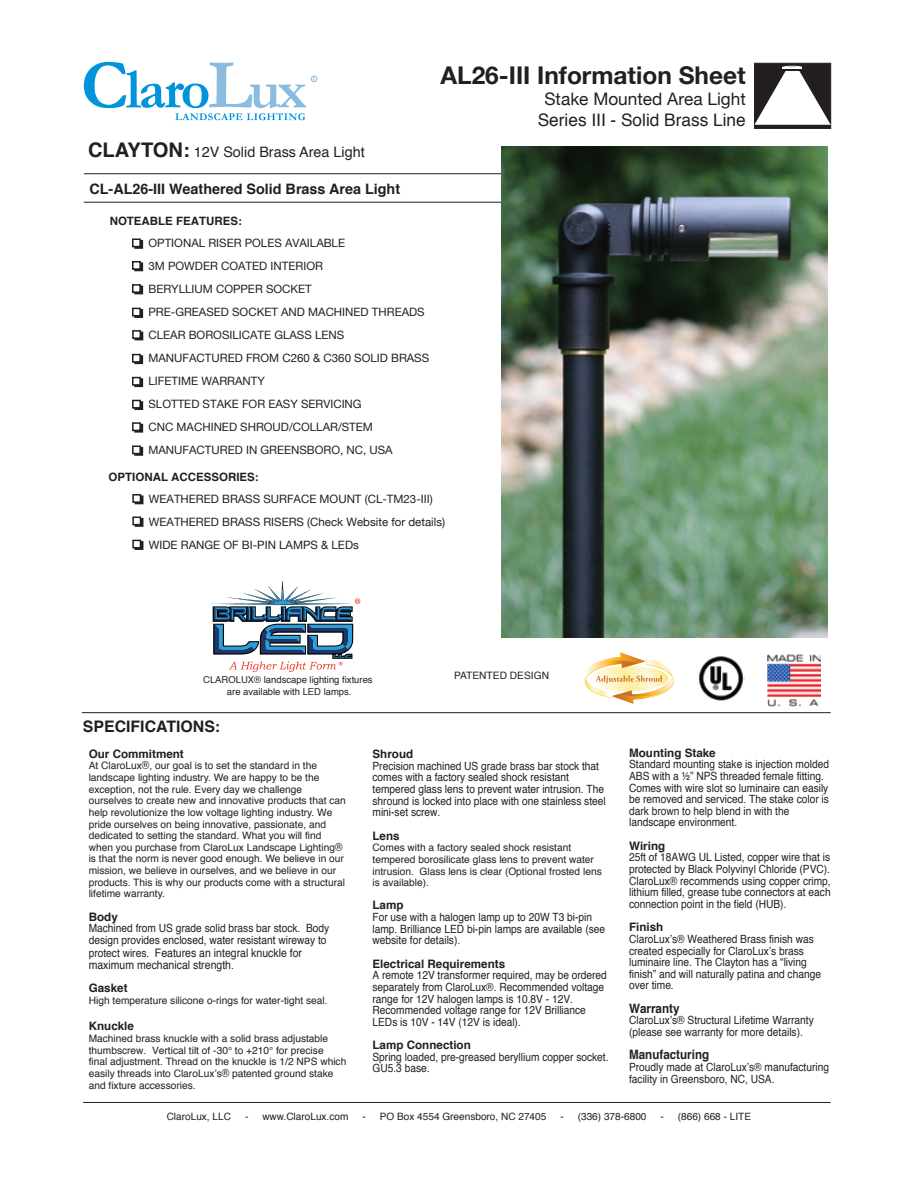
<style>
.page{position:relative;width:918px;height:1188px;background:#fff}
.page>*{position:absolute;margin:0;border:0;box-sizing:border-box;transform-origin:0 0}
.t1{font:700 24.45px "Helvetica Neue";color:#231f20}
.t2{font:17.25px "Helvetica";color:#231f20}
.t3{font:17.25px "Helvetica Neue";color:#231f20}
.t4{font:700 15.9px "Helvetica";color:#231f20}
.t5{font:700 14.4px "Helvetica";color:#231f20}
.t6{font:14.4px "Helvetica";color:#231f20}
.t7{font:700 12.9px "Helvetica";color:#231f20;scale:.9 1}
.t8{font:700 11.7px "Helvetica";color:#231f20}
.t9{font:11.7px/12.6px "Helvetica";color:#231f20;scale:.9 1}
.t10{font:11.55px/23px "Helvetica Neue";color:#231f20}
.t11{font:700 11.55px "Helvetica";color:#231f20}
.t12{font:11.25px/11.7px "Helvetica";color:#231f20;scale:.9 1}
.t13{font:10.2px/11.7px "Helvetica";color:#231f20}
.t14{font:10.05px "Helvetica";color:#231f20}
.t15{font:9.45px/11.6px "Helvetica";color:#231f20;text-align:center}
.t16{font:5.25px "Myriad";color:#8bbcdf}
.s1{font-weight:700;font-size:20.1px}
.s2{font-size:11.25px}
</style>
<div class="page">
<hr style="left:82px;top:712px;width:749px;height:1px;background:#231f20">
<hr style="left:83px;top:1102px;width:748px;height:1px;background:#231f20">
<svg style="left:84px;top:62px;width:233px;height:58px"></svg>
<img style="left:768px;top:654px;width:53px;height:53px">
<div style="left:135px;top:495px;width:8px;height:9px;background:#231f20"></div>
<div style="left:132px;top:494px;width:9px;height:9px;background:#fff;border:2px solid #231f20"></div>
<svg style="left:135px;top:518px;width:8px;height:9px"></svg>
<svg style="left:132px;top:517px;width:9px;height:8px"></svg>
<div style="left:135px;top:541px;width:8px;height:9px;background:#231f20"></div>
<div style="left:132px;top:540px;width:9px;height:9px;background:#fff;border:2px solid #231f20"></div>
<svg style="left:134px;top:240px;width:9px;height:9px"></svg>
<div style="left:132px;top:238px;width:9px;height:9px;background:#fff;border:2px solid #231f20"></div>
<div style="left:134px;top:262px;width:9px;height:9px;background:#231f20;border:2px solid #231f20"></div>
<div style="left:132px;top:261px;width:9px;height:9px;background:#fff;border:2px solid #231f20"></div>
<div style="left:134px;top:286px;width:9px;height:8px;background:#231f20"></div>
<div style="left:132px;top:284px;width:9px;height:9px;background:#fff;border:2px solid #231f20"></div>
<div style="left:134px;top:309px;width:9px;height:9px;background:#231f20;border:2px solid #231f20"></div>
<div style="left:132px;top:308px;width:9px;height:9px;background:#fff;border:2px solid #231f20"></div>
<div style="left:134px;top:332px;width:9px;height:8px;background:#231f20"></div>
<div style="left:132px;top:330px;width:9px;height:9px;background:#fff;border:2px solid #231f20"></div>
<div style="left:134px;top:355px;width:9px;height:9px;background:#231f20;border:2px solid #231f20"></div>
<div style="left:132px;top:354px;width:9px;height:9px;background:#fff;border:2px solid #231f20"></div>
<div style="left:134px;top:378px;width:9px;height:9px;background:#231f20;border:2px solid #231f20"></div>
<div style="left:132px;top:377px;width:9px;height:9px;background:#fff;border:2px solid #231f20"></div>
<div style="left:134px;top:401px;width:9px;height:9px;background:#231f20;border:2px solid #231f20"></div>
<div style="left:132px;top:400px;width:9px;height:9px;background:#fff;border:2px solid #231f20"></div>
<hr style="left:84px;top:173px;width:429px;height:1px;background:#231f20">
<hr style="left:84px;top:202px;width:429px;height:1px;background:#231f20">
<svg style="left:134px;top:424px;width:9px;height:9px"></svg>
<div style="left:132px;top:422px;width:9px;height:9px;background:#fff;border:2px solid #231f20"></div>
<svg style="left:134px;top:447px;width:9px;height:9px"></svg>
<div style="left:132px;top:445px;width:9px;height:9px;background:#fff;border:2px solid #231f20"></div>
<svg style="left:211px;top:581px;width:149px;height:91px"></svg>
<img style="left:699px;top:656px;width:45px;height:45px">
<div style="left:754px;top:63px;width:77px;height:66px;background:#231f20;border:1px solid #231f20"></div>
<svg style="left:754px;top:66px;width:77px;height:59px"></svg>
<img style="left:501px;top:146px;width:327px;height:491px">
<svg style="left:585px;top:652px;width:89px;height:52px"></svg>
<p class="t16" style="left:313px;top:76px;width:4px">R</p>
<p class="t6" style="left:88px;top:141px;width:278px"><span class="s1">CLAYTON:</span> 12V Solid Brass Area Light</p>
<p class="t5" style="left:89px;top:177px;width:312px">CL-AL26-III Weathered Solid Brass Area Light</p>
<p class="t11" style="left:110px;top:212px;width:134px">NOTEABLE FEATURES:</p>
<p class="t10" style="left:149px;top:232px;width:282px">OPTIONAL RISER POLES AVAILABLE<br>3M POWDER COATED INTERIOR<br>BERYLLIUM COPPER SOCKET<br>PRE-GREASED SOCKET AND MACHINED THREADS<br>CLEAR BOROSILICATE GLASS LENS<br>MANUFACTURED FROM C260 &amp; C360 SOLID BRASS<br>LIFETIME WARRANTY<br>SLOTTED STAKE FOR EASY SERVICING<br>CNC MACHINED SHROUD/COLLAR/STEM<br>MANUFACTURED IN GREENSBORO, NC, USA</p>
<h1 class="t1" style="left:440px;top:56px;width:307px">AL26-III Information Sheet</h1>
<h2 class="t3" style="left:544px;top:86px;width:203px">Stake Mounted Area Light</h2>
<h2 class="t2" style="left:538px;top:106px;width:210px">Series III - Solid Brass Line</h2>
<p class="t11" style="left:109px;top:467px;width:152px">OPTIONAL ACCESSORIES:</p>
<p class="t10" style="left:149px;top:488px;width:298px">WEATHERED BRASS SURFACE MOUNT (CL-TM23-III)<br>WEATHERED BRASS RISERS (Check Website for details)<br>WIDE RANGE OF BI-PIN LAMPS &amp; LEDs</p>
<p class="t15" style="left:203px;top:674px;width:171px">CLAROLUX® landscape lighting fixtures are available with LED lamps.</p>
<p class="t13" style="left:454px;top:670px;width:96px">PATENTED DESIGN</p>
<h3 class="t4" style="left:83px;top:714px;width:139px">SPECIFICATIONS:</h3>
<p class="t8" style="left:89px;top:744px;width:97px">Our Commitment</p>
<p class="t13" style="left:89px;top:760px;width:259px">At ClaroLux<span class="s2">®</span>, our goal is to set the standard in the landscape lighting industry. We are happy to be the exception, not the rule. Every day we challenge ourselves to create new and innovative products that can help revolutionize the low voltage lighting industry. We pride ourselves on being innovative, passionate, and dedicated to setting the standard. What you will find when you purchase from ClaroLux Landscape Lighting<span class="s2">® </span>is that the norm is never good enough. We believe in our mission, we believe in ourselves, and we believe in our products. This is why our products come with a structural lifetime warranty.</p>
<p class="t8" style="left:89px;top:907px;width:31px">Body</p>
<p class="t12" style="left:89px;top:923px;width:269px">Machined from US grade solid brass bar stock. Body design provides enclosed, water resistant wireway to</p>
<p class="t9" style="left:89px;top:947px;width:239px"><span class="s2">protect wires.</span> Features an integral knuckle for maximum mechanical strength<span class="s2">.</span></p>
<p class="t8" style="left:89px;top:979px;width:40px">Gasket</p>
<p class="t13" style="left:89px;top:995px;width:240px">High temperature silicone o-rings for water-tight seal.</p>
<p class="t8" style="left:89px;top:1017px;width:47px">Knuckle</p>
<p class="t13" style="left:89px;top:1033px;width:259px">Machined brass knuckle with a solid brass adjustable thumbscrew. Vertical tilt of -30° to +210° for precise<br>final adjustment. Thread on the knuckle is 1/2 NPS which easily threads into ClaroLux’s<span class="s2">®</span> patented ground stake and fixture accessories.</p>
<p class="t8" style="left:373px;top:745px;width:42px">Shroud</p>
<p class="t12" style="left:373px;top:760px;width:261px">Precision machined US grade brass bar stock that comes with a factory sealed shock resistant tempered glass lens to prevent water intrusion. The shround is locked into place with one stainless steel mini-set screw.</p>
<p class="t8" style="left:373px;top:826px;width:29px">Lens</p>
<p class="t13" style="left:373px;top:842px;width:231px">Comes with a factory sealed shock resistant tempered borosilicate glass lens to prevent water intrusion. Glass lens is clear (Optional frosted lens is available).</p>
<p class="t8" style="left:373px;top:896px;width:33px">Lamp</p>
<p class="t12" style="left:373px;top:912px;width:260px">For use with a halogen lamp up to 20W T3 bi-pin lamp. Brilliance LED bi-pin lamps are available (see website for details).</p>
<p class="t8" style="left:373px;top:954px;width:134px">Electrical Requirements</p>
<p class="t12" style="left:373px;top:970px;width:262px">A remote 12V transformer required, may be ordered separately from ClaroLux®. Recommended voltage range for 12V halogen lamps is 10.8V - 12V.<br>Recommended voltage range for 12V Brilliance LEDs is 10V - 14V (12V is ideal).</p>
<p class="t8" style="left:373px;top:1036px;width:100px">Lamp Connection</p>
<p class="t12" style="left:373px;top:1051px;width:264px">Spring loaded, pre-greased beryllium copper socket.<br>GU5.3 base.</p>
<p class="t8" style="left:629px;top:743px;width:88px">Mounting Stake</p>
<p class="t12" style="left:629px;top:759px;width:224px">Standard mounting stake is injection molded ABS with a ½” NPS threaded female fitting.<br>Comes with wire slot so luminaire can easily be removed and serviced. The stake color is dark brown to help blend in with the landscape environment.</p>
<p class="t8" style="left:629px;top:836px;width:38px">Wiring</p>
<p class="t12" style="left:629px;top:852px;width:226px;text-align:justify">25ft of 18AWG UL Listed, copper wire that is protected by Black Polyvinyl Chloride (PVC).<br>ClaroLux® recommends using copper crimp, lithium filled, grease tube connectors at each connection point in the field (HUB).</p>
<p class="t8" style="left:629px;top:918px;width:36px">Finish</p>
<p class="t12" style="left:629px;top:933px;width:215px">ClaroLux’s® Weathered Brass finish was created especially for ClaroLux’s brass luminaire line. The Clayton has a “living finish” and will naturally patina and change over time.</p>
<p class="t7" style="left:629px;top:998px;width:58px">Warranty</p>
<p class="t12" style="left:629px;top:1015px;width:207px">ClaroLux’s® Structural Lifetime Warranty (please see warranty for more details).</p>
<p class="t7" style="left:629px;top:1044px;width:91px">Manufacturing</p>
<p class="t12" style="left:629px;top:1062px;width:224px">Proudly made at ClaroLux’s® manufacturing facility in Greensboro, NC, USA.</p>
<p class="t14" style="left:167px;top:1108px;width:66px">ClaroLux, LLC</p>
<p class="t14" style="left:245px;top:1108px;width:105px">- www.ClaroLux.com</p>
<p class="t14" style="left:362px;top:1108px;width:185px">- PO Box 4554 Greensboro, NC 27405</p>
<p class="t14" style="left:560px;top:1108px;width:88px">- (336) 378-6800</p>
<p class="t14" style="left:661px;top:1108px;width:92px">- (866) 668 - LITE</p>
</div>
